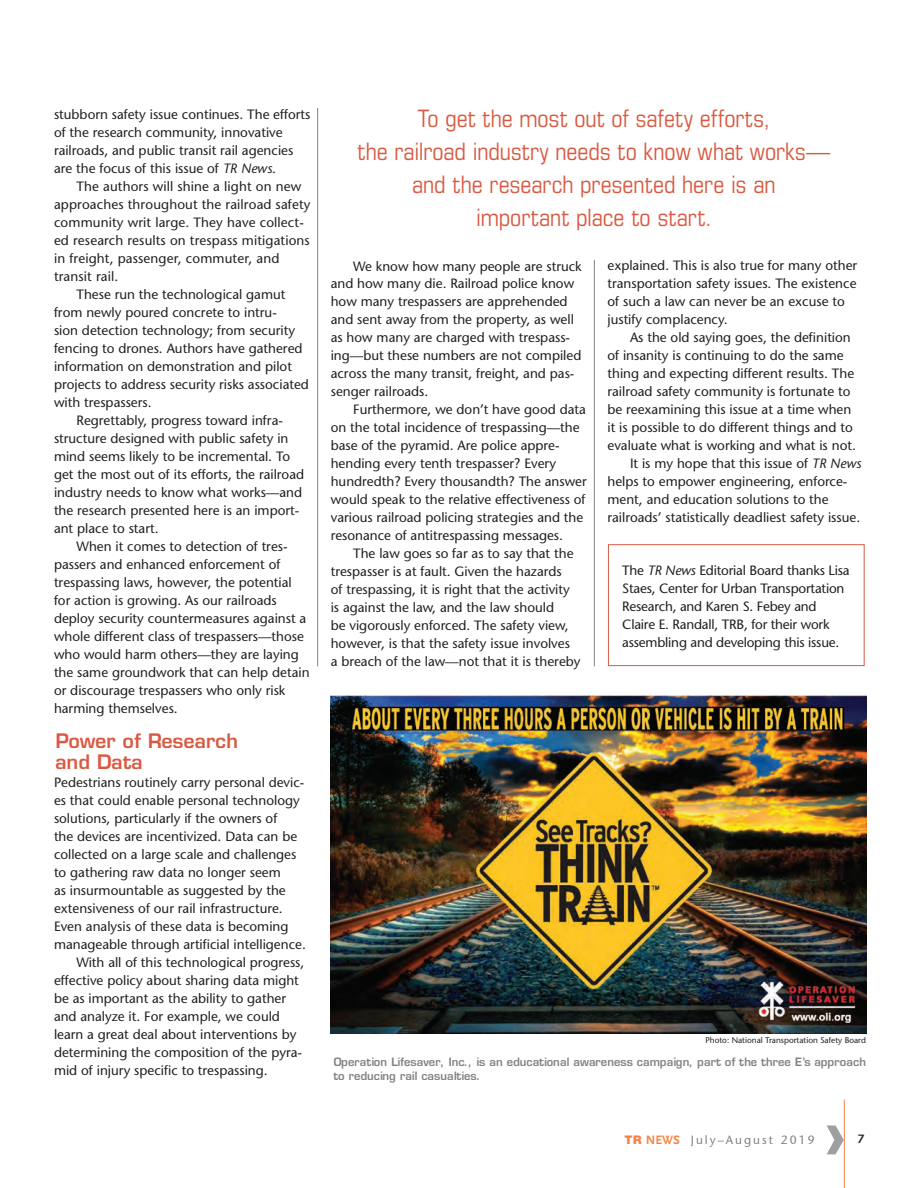
<style>
.page{position:relative;width:918px;height:1188px;background:#fff}
.page>*{position:absolute;margin:0;border:0;box-sizing:border-box;transform-origin:0 0}
.t1{font:700 70.5px "Frutiger";color:#9d9fa2}
.t2{font:condensed 24px/33px "Eurostile";color:#d95a42;text-align:center}
.t3{font:600 19.5px/21.6px "Eurostile";color:#d95a42}
.t4{font:13.5px/18px "Stone Sans";color:#231f20}
.t5{font:12px "Stone Sans";letter-spacing:.17em;color:#808285}
.t6{font:600 12px "Stone Sans";color:#231f20}
.t7{font:600 11.25px/13.5px "Eurostile";color:#808285}
.t8{font:8.25px "Stone Sans";color:#231f20}
.s1{font-style:italic}
.s2{font-family:"Nimbus San Nov D Blac";font-size:12.75px;color:#f58345}
.s3{font-family:"Scala Sans";font-weight:700;font-size:12.75px;color:#f58345}
</style>
<div class="page">
<hr style="left:594px;top:260px;width:1px;height:406px;background:#808285">
<hr style="left:317px;top:108px;width:1px;height:558px;background:#808285">
<hr style="left:844px;top:1099px;width:1px;height:89px;background:#f58345">
<img style="left:331px;top:696px;width:535px;height:338px">
<div style="left:608px;top:544px;width:257px;height:122px;border:1px solid #d95a42"></div>
<p class="t4" style="left:54px;top:105px;width:258px">stubborn safety issue continues. The efforts of the research community, innovative railroads, and public transit rail agencies are the focus of this issue of <span class="s1">TR News</span>.</p>
<p class="t4" style="left:77px;top:177px;width:226px">The authors will shine a light on new</p>
<p class="t4" style="left:54px;top:195px;width:258px">approaches throughout the railroad safety</p>
<p class="t4" style="left:54px;top:213px;width:251px">community writ large. They have collect-</p>
<p class="t4" style="left:54px;top:231px;width:257px">ed research results on trespass mitigations</p>
<p class="t4" style="left:54px;top:249px;width:227px">in freight, passenger, commuter, and</p>
<p class="t4" style="left:54px;top:267px;width:66px">transit rail.</p>
<p class="t4" style="left:77px;top:285px;width:210px">These run the technological gamut</p>
<p class="t4" style="left:54px;top:303px;width:224px">from newly poured concrete to intru-</p>
<p class="t4" style="left:54px;top:321px;width:243px">sion detection technology; from security</p>
<p class="t4" style="left:54px;top:339px;width:250px">fencing to drones. Authors have gathered</p>
<p class="t4" style="left:54px;top:357px;width:239px">information on demonstration and pilot</p>
<p class="t4" style="left:54px;top:375px;width:256px">projects to address security risks associated</p>
<p class="t4" style="left:54px;top:393px;width:99px">with trespassers.</p>
<p class="t4" style="left:77px;top:411px;width:208px">Regrettably, progress toward infra-</p>
<p class="t4" style="left:54px;top:429px;width:236px">structure designed with public safety in</p>
<p class="t4" style="left:54px;top:447px;width:238px">mind seems likely to be incremental. To</p>
<p class="t4" style="left:54px;top:465px;width:252px">get the most out of its efforts, the railroad</p>
<p class="t4" style="left:54px;top:483px;width:250px">industry needs to know what works—and</p>
<p class="t4" style="left:54px;top:501px;width:247px">the research presented here is an import-</p>
<p class="t4" style="left:54px;top:519px;width:106px">ant place to start.</p>
<p class="t4" style="left:77px;top:537px;width:213px">When it comes to detection of tres-</p>
<p class="t4" style="left:54px;top:555px;width:228px">passers and enhanced enforcement of</p>
<p class="t4" style="left:54px;top:573px;width:239px">trespassing laws, however, the potential</p>
<p class="t4" style="left:54px;top:591px;width:224px">for action is growing. As our railroads</p>
<p class="t4" style="left:54px;top:609px;width:254px">deploy security countermeasures against a</p>
<p class="t4" style="left:54px;top:627px;width:252px">whole different class of trespassers—those</p>
<p class="t4" style="left:54px;top:645px;width:246px">who would harm others—they are laying</p>
<p class="t4" style="left:54px;top:663px;width:257px">the same groundwork that can help detain</p>
<p class="t4" style="left:54px;top:681px;width:233px">or discourage trespassers who only risk</p>
<p class="t4" style="left:54px;top:699px;width:125px">harming themselves.</p>
<h3 class="t3" style="left:54px;top:730px;width:184px">Power of Research and Data</h3>
<p class="t4" style="left:54px;top:774px;width:252px">Pedestrians routinely carry personal devic-</p>
<p class="t4" style="left:54px;top:792px;width:247px">es that could enable personal technology</p>
<p class="t4" style="left:54px;top:810px;width:225px">solutions, particularly if the owners of</p>
<p class="t4" style="left:54px;top:828px;width:245px">the devices are incentivized. Data can be</p>
<p class="t4" style="left:54px;top:846px;width:244px">collected on a large scale and challenges</p>
<p class="t4" style="left:54px;top:864px;width:228px">to gathering raw data no longer seem</p>
<p class="t4" style="left:54px;top:882px;width:233px">as insurmountable as suggested by the</p>
<p class="t4" style="left:54px;top:900px;width:230px">extensiveness of our rail infrastructure.</p>
<p class="t4" style="left:54px;top:918px;width:236px">Even analysis of these data is becoming</p>
<p class="t4" style="left:54px;top:936px;width:253px">manageable through artificial intelligence.</p>
<p class="t4" style="left:77px;top:954px;width:229px">With all of this technological progress,</p>
<p class="t4" style="left:54px;top:972px;width:246px">effective policy about sharing data might</p>
<p class="t4" style="left:54px;top:990px;width:234px">be as important as the ability to gather</p>
<p class="t4" style="left:54px;top:1008px;width:228px">and analyze it. For example, we could</p>
<p class="t4" style="left:54px;top:1026px;width:244px">learn a great deal about interventions by</p>
<p class="t4" style="left:54px;top:1044px;width:250px">determining the composition of the pyra-</p>
<p class="t4" style="left:54px;top:1062px;width:215px">mid of injury specific to trespassing.</p>
<h2 class="t2" style="left:358px;top:102px;width:474px">To get the most out of safety efforts,<br>the railroad industry needs to know what works— and the research presented here is an<br>important place to start.</h2>
<p class="t4" style="left:331px;top:257px;width:253px;text-indent:23px">We know how many people are struck and how many die. Railroad police know how many trespassers are apprehended and sent away from the property, as well as how many are charged with trespass&shy;ing—but these numbers are not compiled across the many transit, freight, and pas&shy;senger railroads.</p>
<p class="t4" style="left:331px;top:401px;width:258px;text-indent:23px">Furthermore, we don’t have good data on the total incidence of trespassing—the base of the pyramid. Are police appre&shy;hending every tenth trespasser? Every hundredth? Every thousandth? The answer would speak to the relative effectiveness of various railroad policing strategies and the resonance of antitrespassing messages.</p>
<p class="t4" style="left:331px;top:545px;width:251px;text-indent:23px">The law goes so far as to say that the trespasser is at fault. Given the hazards<br>of trespassing, it is right that the activity is against the law, and the law should<br>be vigorously enforced. The safety view, however, is that the safety issue involves<br>a breach of the law—not that it is thereby</p>
<p class="t4" style="left:608px;top:257px;width:251px">explained. This is also true for many other transportation safety issues. The existence of such a law can never be an excuse to justify complacency.</p>
<p class="t4" style="left:630px;top:329px;width:222px">As the old saying goes, the definition</p>
<p class="t4" style="left:608px;top:347px;width:238px">of insanity is continuing to do the same</p>
<p class="t4" style="left:608px;top:365px;width:248px">thing and expecting different results. The</p>
<p class="t4" style="left:608px;top:383px;width:244px">railroad safety community is fortunate to</p>
<p class="t4" style="left:608px;top:401px;width:245px">be reexamining this issue at a time when</p>
<p class="t4" style="left:608px;top:419px;width:247px">it is possible to do different things and to</p>
<p class="t4" style="left:608px;top:437px;width:250px">evaluate what is working and what is not.</p>
<p class="t4" style="left:630px;top:455px;width:233px">It is my hope that this issue of <span class="s1">TR News</span></p>
<p class="t4" style="left:608px;top:473px;width:241px">helps to empower engineering, enforce-</p>
<p class="t4" style="left:608px;top:491px;width:223px">ment, and education solutions to the</p>
<p class="t4" style="left:608px;top:509px;width:254px">railroads’ statistically deadliest safety issue.</p>
<p class="t4" style="left:622px;top:561px;width:229px">The <span class="s1">TR News</span> Editorial Board thanks Lisa Staes, Center for Urban Transportation Research, and Karen S. Febey and Claire E. Randall, TRB, for their work assembling and developing this issue.</p>
<p class="t8" style="left:705px;top:1035px;width:162px">Photo: National Transportation Safety Board</p>
<p class="t7" style="left:333px;top:1055px;width:534px">Operation Lifesaver, Inc., is an educational awareness campaign, part of the three E’s approach to reducing rail casualties.</p>
<h1 class="t1" style="left:824px;top:1093px;width:25px">›</h1>
<p class="t5" style="left:625px;top:1132px;width:191px"><span class="s2">TR</span> <span class="s3">NEWS</span> July–August 2019</p>
<p class="t6" style="left:858px;top:1131px;width:8px">7</p>
</div>
